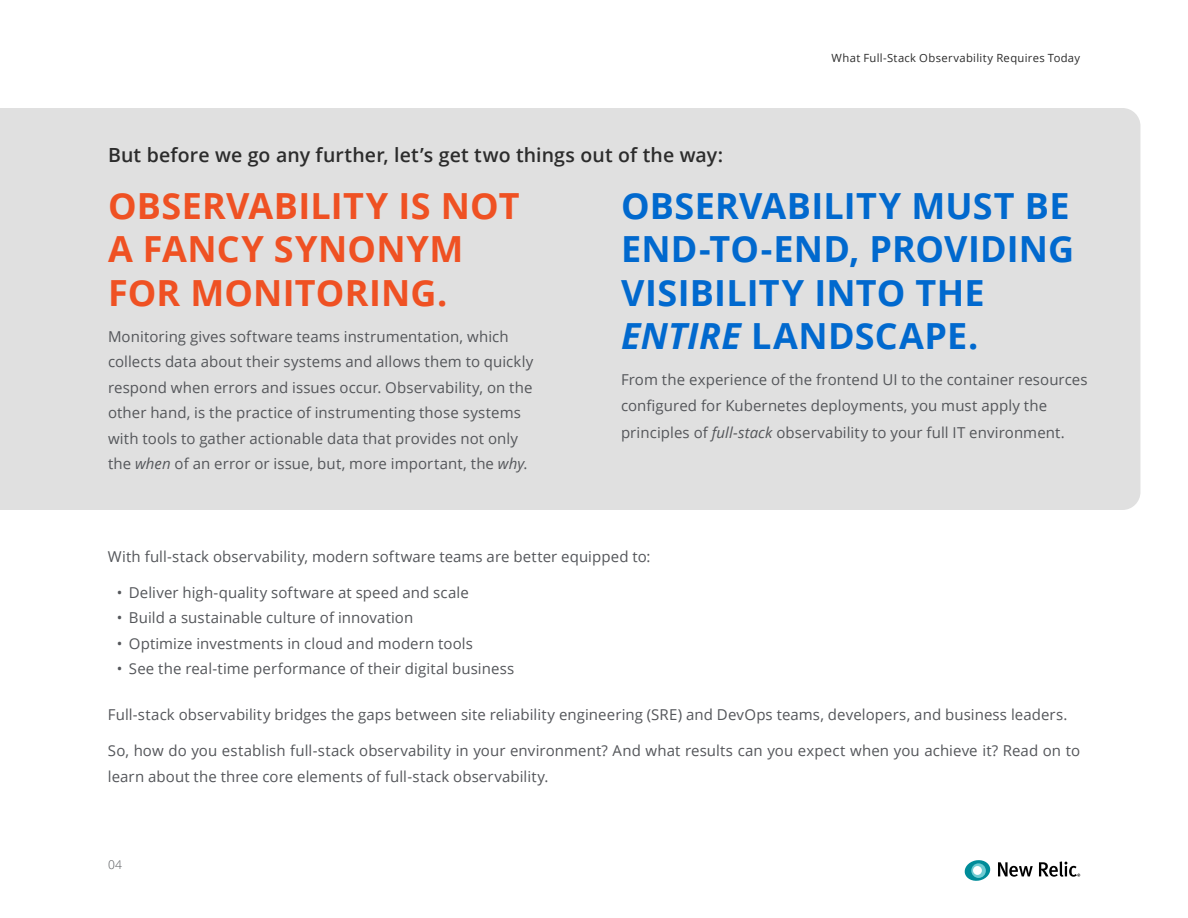
<style>
.page{position:relative;width:1188px;height:918px;background:#fff}
.page>*{position:absolute;margin:0;border:0;box-sizing:border-box;transform-origin:0 0}
.t1{font:700 36px/43.2px "Open Sans";letter-spacing:.005em;color:#0169ce}
.t2{font:700 36px/43.2px "Open Sans";letter-spacing:.005em;color:#ef5123}
.t3{font:600 19.5px "Open Sans";letter-spacing:.005em;color:#2c2c2c}
.t4{font:15px/25.5px "Open Sans";letter-spacing:.005em;color:#54565a}
.t5{font:300 12px "Open Sans";color:#54565a}
.t6{font:11.25px "Open Sans";letter-spacing:.03em;color:#2c2c2c}
.s1{font-style:italic}
</style>
<div class="page">
<svg style="left:998px;top:862px;width:35px;height:15px"></svg>
<svg style="left:1039px;top:861px;width:41px;height:16px"></svg>
<svg style="left:965px;top:860px;width:26px;height:21px"></svg>
<div style="left:0;top:108px;width:1140px;height:402px;background:#e0e0e0"></div>
<h2 class="t3" style="left:108px;top:141px;width:617px">But before we go any further, let’s get two things out of the way:</h2>
<p class="t6" style="left:832px;top:50px;width:250px">What Full-Stack Observability Requires Today</p>
<h1 class="t2" style="left:108px;top:184px;width:413px">OBSERVABILITY IS NOT<br>A FANCY SYNONYM<br>FOR MONITORING.</h1>
<p class="t4" style="left:108px;top:323px;width:427px">Monitoring gives software teams instrumentation, which collects data about their systems and allows them to quickly respond when errors and issues occur. Observability, on the other hand, is the practice of instrumenting those systems with tools to gather actionable data that provides not only the <span class="s1">when</span> of an error or issue, but, more important, the <span class="s1">why</span>.</p>
<h1 class="t1" style="left:621px;top:184px;width:455px">OBSERVABILITY MUST BE<br>END-TO-END, PROVIDING<br>VISIBILITY INTO THE<br><span class="s1">ENTIRE</span> LANDSCAPE.</h1>
<p class="t4" style="left:621px;top:367px;width:468px">From the experience of the frontend UI to the container resources configured for Kubernetes deployments, you must apply the</p>
<p class="t4" style="left:621px;top:419px;width:445px">principles of <span class="s1">full-stack</span> observability to your full IT environment.</p>
<p class="t4" style="left:108px;top:543px;width:544px">With full-stack observability, modern software teams are better equipped to:</p>
<p class="t4" style="left:117px;top:579px;width:353px">• Deliver high-quality software at speed and scale</p>
<p class="t4" style="left:117px;top:605px;width:298px">• Build a sustainable culture of innovation</p>
<p class="t4" style="left:117px;top:630px;width:358px">• Optimize investments in cloud and modern tools</p>
<p class="t4" style="left:117px;top:656px;width:399px">• See the real-time performance of their digital business</p>
<p class="t4" style="left:108px;top:702px;width:961px">Full-stack observability bridges the gaps between site reliability engineering (SRE) and DevOps teams, developers, and business leaders.</p>
<p class="t4" style="left:108px;top:738px;width:974px">So, how do you establish full-stack observability in your environment? And what results can you expect when you achieve it? Read on to learn about the three core elements of full-stack observability.</p>
<p class="t5" style="left:108px;top:857px;width:16px">04</p>
</div>
